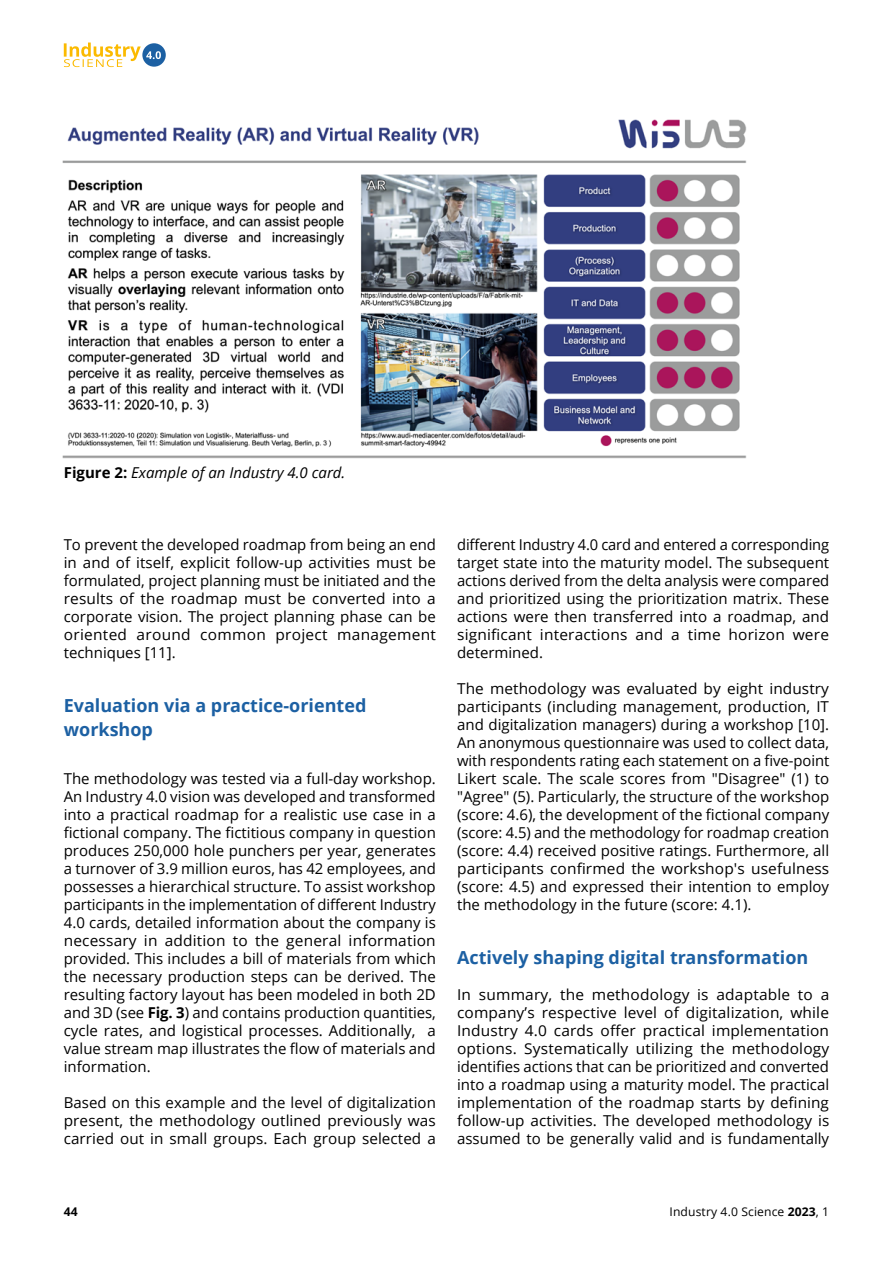
<style>
.page{position:relative;width:893px;height:1263px;background:#fff}
.page>*{position:absolute;margin:0;border:0;box-sizing:border-box;transform-origin:0 0}
.t1{font:700 18px/24px "Open Sans";color:#1c60a3}
.t2{font:15px/18px "Open Sans";color:#000;text-align:justify}
.t3{font:italic 15px "Open Sans";color:#000}
.t4{font:12px "Open Sans";letter-spacing:.01em;color:#000}
.t5{font:700 12px "Open Sans";color:#000}
.s1{font-weight:700;font-style:normal}
.s2{font-weight:700}
</style>
<div class="page">
<svg style="left:142px;top:43px;width:24px;height:24px"></svg>
<svg style="left:64px;top:43px;width:97px;height:24px"></svg>
<img style="left:62px;top:119px;width:685px;height:340px">
<p class="t3" style="left:64px;top:462px;width:283px"><span class="s1">Figure 2:</span> Example of an Industry 4.0 card.</p>
<p class="t2" style="left:64px;top:535px;width:374px">To prevent the developed roadmap from being an end in and of itself, explicit follow-up activities must be formulated, project planning must be initiated and the results of the roadmap must be converted into a corporate vision. The project planning phase can be oriented around common project management techniques [11].</p>
<p class="t1" style="left:64px;top:693px;width:304px">Evaluation via a practice-oriented workshop</p>
<p class="t2" style="left:64px;top:769px;width:374px">The methodology was tested via a full-day workshop.<br>An Industry 4.0 vision was developed and transformed into a practical roadmap for a realistic use case in a fictional company. The fictitious company in question produces 250,000 hole punchers per year, generates a turnover of 3.9 million euros, has 42 employees, and possesses a hierarchical structure. To assist workshop participants in the implementation of different Industry 4.0 cards, detailed information about the company is necessary in addition to the general information provided. This includes a bill of materials from which the necessary production steps can be derived. The resulting factory layout has been modeled in both 2D and 3D (see <span class="s2">Fig. 3</span>) and contains production quantities, cycle rates, and logistical processes. Additionally, a value stream map illustrates the flow of materials and information.</p>
<p class="t2" style="left:64px;top:1093px;width:374px">Based on this example and the level of digitalization present, the methodology outlined previously was carried out in small groups. Each group selected a</p>
<p class="t2" style="left:457px;top:535px;width:374px">different Industry 4.0 card and entered a corresponding target state into the maturity model. The subsequent actions derived from the delta analysis were compared and prioritized using the prioritization matrix. These actions were then transferred into a roadmap, and significant interactions and a time horizon were determined.</p>
<p class="t2" style="left:457px;top:679px;width:374px">The methodology was evaluated by eight industry participants (including management, production, IT and digitalization managers) during a workshop [10].<br>An anonymous questionnaire was used to collect data, with respondents rating each statement on a five-point Likert scale. The scale scores from "Disagree" (1) to "Agree" (5). Particularly, the structure of the workshop (score: 4.6), the development of the fictional company (score: 4.5) and the methodology for roadmap creation (score: 4.4) received positive ratings. Furthermore, all participants confirmed the workshop's usefulness (score: 4.5) and expressed their intention to employ the methodology in the future (score: 4.1).</p>
<p class="t1" style="left:457px;top:945px;width:353px">Actively shaping digital transformation</p>
<p class="t2" style="left:457px;top:985px;width:374px">In summary, the methodology is adaptable to a company’s respective level of digitalization, while Industry 4.0 cards offer practical implementation options. Systematically utilizing the methodology identifies actions that can be prioritized and converted into a roadmap using a maturity model. The practical implementation of the roadmap starts by defining follow-up activities. The developed methodology is assumed to be generally valid and is fundamentally</p>
<p class="t5" style="left:64px;top:1203px;width:15px">44</p>
<p class="t4" style="left:670px;top:1204px;width:161px">Industry 4.0 Science <span class="s2">2023</span>, 1</p>
</div>
